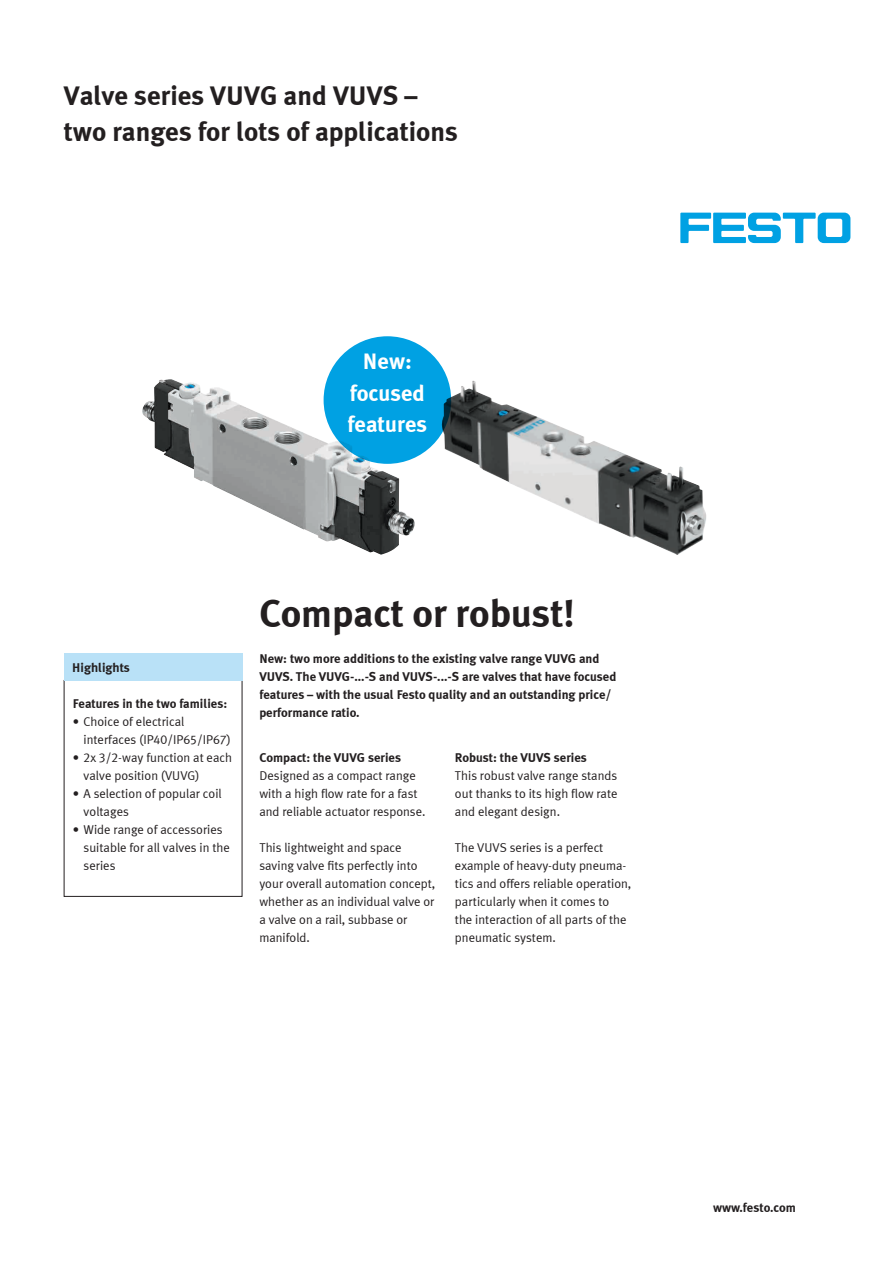
<style>
.page{position:relative;width:893px;height:1263px;background:#fff}
.page>*{position:absolute;margin:0;border:0;box-sizing:border-box;transform-origin:0 0}
.t1{font:700 39px "Meta Plus LF";color:#231f20}
.t2{font:700 27px/36px "Meta Plus LF";color:#231f20}
.t3{font:700 22.5px/31.5px "Meta Plus LF";color:#fff;text-align:center}
.t4{font:12.75px/18px "Meta Plus LF";color:#231f20}
.t5{font:700 12.75px/18px "Meta Plus LF";color:#231f20}
</style>
<div class="page">
<svg style="left:680px;top:213px;width:170px;height:30px"></svg>
<div style="left:64px;top:654px;width:178px;height:27px;background:#b9e1f7"></div>
<img style="left:442px;top:381px;width:264px;height:174px">
<img style="left:142px;top:379px;width:273px;height:176px">
<div style="left:324px;top:336px;width:127px;height:128px;background:#00a1e3;border-radius:50%"></div>
<h2 class="t2" style="left:64px;top:77px;width:395px">Valve series VUVG and VUVS – two ranges for lots of applications</h2>
<h3 class="t3" style="left:348px;top:345px;width:81px">New: focused features</h3>
<p class="t5" style="left:72px;top:658px;width:59px">Highlights</p>
<p class="t5" style="left:73px;top:694px;width:156px">Features in the two families:</p>
<p class="t4" style="left:84px;top:712px;width:149px;text-indent:-11px">• Choice of electrical interfaces (IP40/IP65/IP67)</p>
<p class="t4" style="left:84px;top:748px;width:150px;text-indent:-11px">• 2x 3/2-way function at each valve position (VUVG)</p>
<p class="t4" style="left:84px;top:784px;width:140px;text-indent:-11px">• A selection of popular coil voltages</p>
<p class="t4" style="left:84px;top:820px;width:148px;text-indent:-11px">• Wide range of accessories suitable for all valves in the series</p>
<h1 class="t1" style="left:259px;top:588px;width:317px">Compact or robust!</h1>
<p class="t5" style="left:259px;top:649px;width:358px">New: two more additions to the existing valve range VUVG and VUVS. The VUVG-...-S and VUVS-...-S are valves that have focused features – with the usual Festo quality and an outstanding price/ performance ratio.</p>
<p class="t5" style="left:259px;top:748px;width:143px">Compact: the VUVG series</p>
<p class="t4" style="left:259px;top:766px;width:168px">Designed as a compact range with a high flow rate for a fast and reliable actuator response.</p>
<p class="t4" style="left:259px;top:838px;width:177px">This lightweight and space saving valve fits perfectly into your overall automation concept, whether as an individual valve or a valve on a rail, subbase or manifold.</p>
<p class="t5" style="left:455px;top:748px;width:133px">Robust: the VUVS series</p>
<p class="t4" style="left:455px;top:766px;width:164px;text-align:justify">This robust valve range stands out thanks to its high flow rate and elegant design.</p>
<p class="t4" style="left:455px;top:838px;width:178px">The VUVS series is a perfect example of heavy-duty pneuma&shy;tics and offers reliable operation, particularly when it comes to<br>the interaction of all parts of the pneumatic system.</p>
<p class="t5" style="left:713px;top:1198px;width:84px">www.festo.com</p>
</div>
